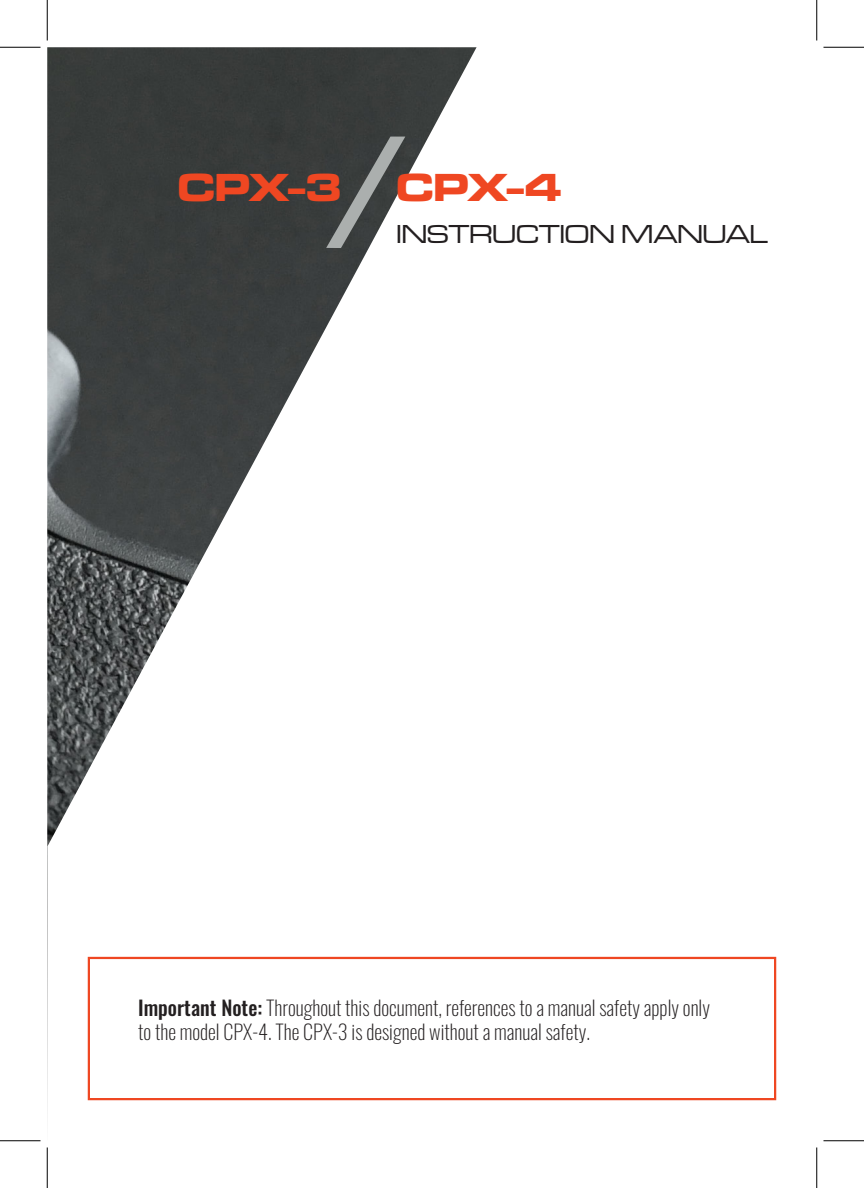
<style>
.page{position:relative;width:864px;height:1188px;background:#fff}
.page>*{position:absolute;margin:0;border:0;box-sizing:border-box;transform-origin:0 0}
.Common_Text{font:700 116.55px "Microgramma Ext D";color:#abafae}
.Common_Text-2{font:700 40.73px "Microgramma Ext D";letter-spacing:-.015em;color:#ef4722}
.Common_Text-3{font:500 27px "Microgramma Ext D";color:#231f20}
.Common_Text-4{font:200 20.25px/24.3px "Oswald";color:#231f20}
.s1{font-weight:500}
</style>
<div class="page">
<div style="left:88px;top:957px;width:688px;height:143px;border:2px solid #ef4722"></div>
<img style="left:47px;top:47px;width:430px;height:1067px">
<hr style="left:0;top:47px;width:40px;height:1px;background:#000">
<hr style="left:824px;top:47px;width:40px;height:1px;background:#000">
<hr style="left:0;top:1140px;width:40px;height:1px;background:#000">
<hr style="left:824px;top:1140px;width:40px;height:1px;background:#000">
<hr style="left:47px;top:0;width:1px;height:40px;background:#000">
<hr style="left:47px;top:1148px;width:1px;height:40px;background:#000">
<hr style="left:816px;top:0;width:1px;height:40px;background:#000">
<hr style="left:816px;top:1148px;width:1px;height:40px;background:#000">
<p class="Common_Text" style="left:330px;top:113px;width:73px">/</p>
<p class="Common_Text-2" style="left:178px;top:159px;width:166px">CPX-3</p>
<p class="Common_Text-2" style="left:397px;top:159px;width:166px">CPX-4</p>
<p class="Common_Text-3" style="left:397px;top:217px;width:373px">INSTRUCTION MANUAL</p>
<p class="Common_Text-4" style="left:138px;top:993px;width:573px"><span class="s1">Important Note:</span> Throughout this document, references to a manual safety apply only to the model CPX-4. The CPX-3 is designed without a manual safety.</p>
</div>
